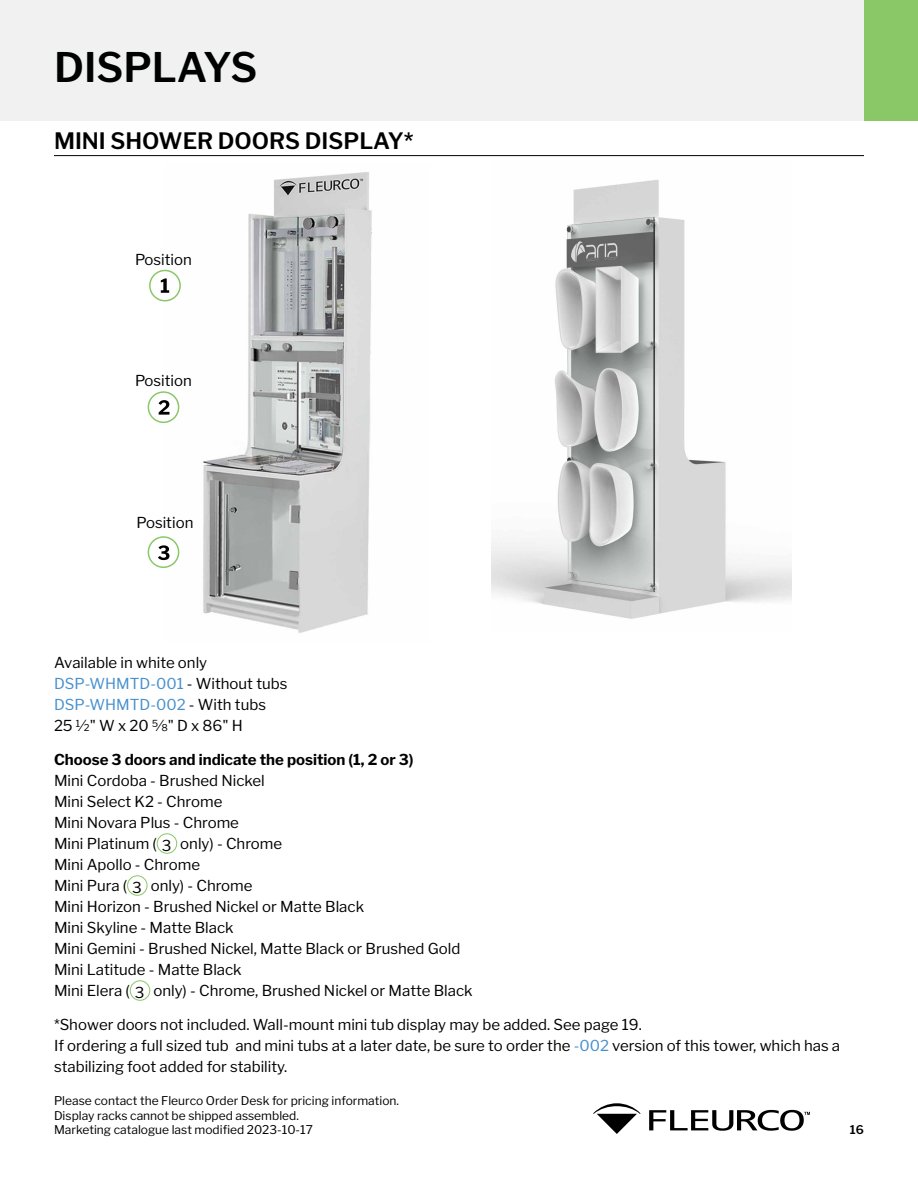
<style>
.page{position:relative;width:918px;height:1188px;background:#fff}
.page>*{position:absolute;margin:0;border:0;box-sizing:border-box;transform-origin:0 0}
.t1{font:600 40.5px "Libre Franklin";color:#000101}
.t2{font:600 22.5px "Libre Franklin";color:#000}
.t3{font:15px/21px "Libre Franklin";color:#000}
.t4{font:700 15px "Libre Franklin";color:#000}
.t5{font:12px/14.4px "Libre Franklin";color:#000}
.t6{font:600 12px "Libre Franklin";color:#000}
.s1{color:#4790cd}
</style>
<div class="page">
<svg style="left:593px;top:1103px;width:47px;height:31px"></svg>
<svg style="left:649px;top:1110px;width:161px;height:21px"></svg>
<div style="left:0;top:0;width:918px;height:120px;background:#f1f1f2"></div>
<hr style="left:54px;top:155px;width:810px;height:1px;background:#000101">
<img style="left:165px;top:172px;width:207px;height:461px">
<div style="left:148px;top:391px;width:31px;height:32px;border:1px solid #89c767;border-radius:50%"></div>
<div style="left:148px;top:536px;width:31px;height:32px;border:1px solid #89c767;border-radius:50%"></div>
<div style="left:149px;top:270px;width:32px;height:31px;border:1px solid #89c767;border-radius:50%"></div>
<svg style="left:161px;top:278px;width:8px;height:15px"></svg>
<img style="left:491px;top:180px;width:300px;height:439px">
<div style="left:157px;top:833px;width:20px;height:21px;border:1px solid #89c767;border-radius:50%"></div>
<div style="left:127px;top:875px;width:20px;height:21px;border:1px solid #89c767;border-radius:50%"></div>
<div style="left:130px;top:980px;width:20px;height:21px;border:1px solid #89c767;border-radius:50%"></div>
<svg style="left:159px;top:400px;width:11px;height:15px"></svg>
<svg style="left:158px;top:545px;width:12px;height:15px"></svg>
<div style="left:864px;top:0;width:54px;height:120px;background:#89c767"></div>
<h1 class="t1" style="left:54px;top:43px;width:26px">DISPLA</h1>
<h1 class="t1" style="left:203px;top:43px;width:50px">YS</h1>
<h2 class="t2" style="left:54px;top:127px;width:361px">MINI SHOWER DOORS DISPLAY*</h2>
<p class="t3" style="left:135px;top:249px;width:58px">Position</p>
<p class="t3" style="left:135px;top:370px;width:58px">Position</p>
<p class="t3" style="left:137px;top:512px;width:58px">Position</p>
<p class="t3" style="left:54px;top:652px;width:235px">Available in white only<br><span class="s1">DSP-WHMTD-001</span> - Without tubs<br><span class="s1">DSP-WHMTD-002</span> - With tubs<br>25 1/2" W x 20 5/8" D x 86" H</p>
<p class="t4" style="left:54px;top:751px;width:361px">Choose 3 doors and indicate the position (1, 2 or 3)</p>
<p class="t3" style="left:54px;top:770px;width:420px">Mini Cordoba - Brushed Nickel<br>Mini Select K2 - Chrome<br>Mini Novara Plus - Chrome<br>Mini Platinum ( 3 only) - Chrome<br>Mini Apollo - Chrome<br>Mini Pura ( 3 only) - Chrome<br>Mini Horizon - Brushed Nickel or Matte Black<br>Mini Skyline - Matte Black<br>Mini Gemini - Brushed Nickel, Matte Black or Brushed Gold Mini Latitude - Matte Black<br>Mini Elera ( 3 only) - Chrome, Brushed Nickel or Matte Black</p>
<p class="t3" style="left:54px;top:1014px;width:788px">*Shower doors not included. Wall-mount mini tub display may be added. See page 19.<br>If ordering a full sized tub and mini tubs at a later date, be sure to order the <span class="s1">-002</span> version of this tower, which has a stabilizing foot added for stability.</p>
<p class="t5" style="left:54px;top:1094px;width:347px">Please contact the Fleurco Order Desk for pricing information.<br>Display racks cannot be shipped assembled.<br>Marketing catalogue last modified 2023-10-17</p>
<p class="t6" style="left:850px;top:1122px;width:16px">16</p>
</div>
